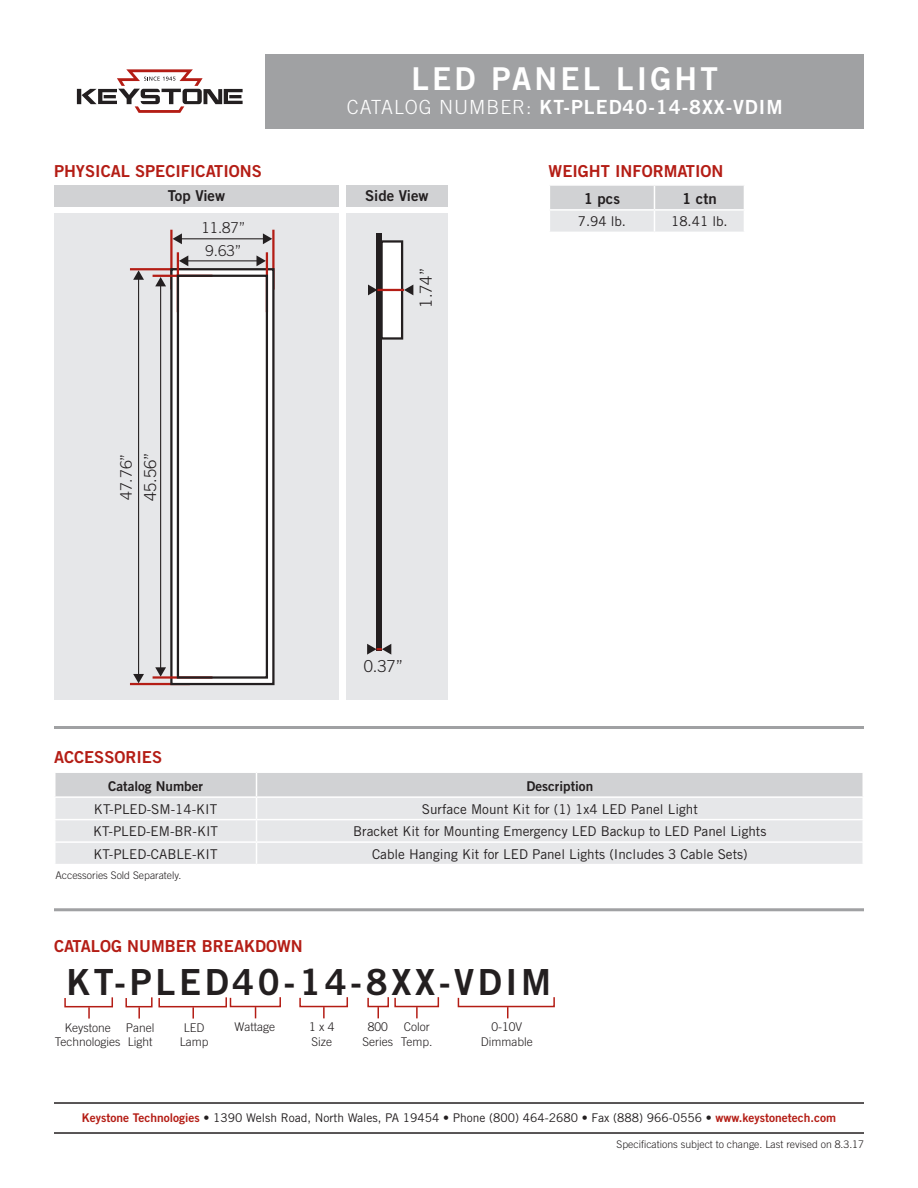
<style>
.page{position:relative;width:918px;height:1188px;background:#fff}
.page>*{position:absolute;margin:0;border:0;box-sizing:border-box;transform-origin:0 0}
.t1{font:36px "Trade Gothic Bold Two";letter-spacing:.1em;color:#231f20}
.t2{font:31.5px "Trade Gothic Bold Two";letter-spacing:.1em;color:#fff}
.t3{font:19.5px "Trade Gothic Bold Two";letter-spacing:.05em;color:#fff}
.t4{font:16.5px "Trade Gothic Bold Two";color:#b41d15}
.t5{font:300 16.5px "Trade Gothic";color:#231f20}
.t6{font:300 15.75px "Trade Gothic";color:#231f20}
.t7{font:15px "Trade Gothic Bold Two";color:#231f20}
.t8{font:300 15px "Trade Gothic";color:#231f20}
.t9{font:13.5px "Trade Gothic";color:#231f20}
.t10{font:13.5px "Trade Gothic Bold Two";color:#231f20}
.t11{font:12px "Trade Gothic";color:#231f20}
.t12{font:300 12px/14.4px "Trade Gothic";color:#231f20;text-align:center}
.t13{font:300 10.5px "Trade Gothic";color:#231f20}
.s1{font-family:"Trade Gothic";font-weight:300}
.s2{font-family:"Trade Gothic Bold Two";color:#b41d15}
.s3{font-family:"Trade Gothic Bold Two"}
</style>
<div class="page">
<hr style="left:54px;top:908px;width:810px;height:3px;background:#a0a1a3">
<hr style="left:54px;top:1132px;width:810px;height:2px;background:#231f20">
<hr style="left:54px;top:1102px;width:810px;height:2px;background:#231f20">
<div style="left:266px;top:54px;width:598px;height:74px;background:#a0a1a3"></div>
<svg style="left:77px;top:69px;width:166px;height:44px"></svg>
<svg style="left:64px;top:997px;width:49px;height:22px"></svg>
<svg style="left:457px;top:997px;width:98px;height:21px"></svg>
<svg style="left:125px;top:997px;width:156px;height:22px"></svg>
<svg style="left:299px;top:997px;width:49px;height:21px"></svg>
<svg style="left:367px;top:997px;width:73px;height:21px"></svg>
<div style="left:54px;top:185px;width:285px;height:22px;background:#d1d2d4"></div>
<div style="left:346px;top:185px;width:102px;height:22px;background:#d1d2d4"></div>
<div style="left:54px;top:214px;width:285px;height:486px;background:#e6e7e9"></div>
<div style="left:346px;top:214px;width:102px;height:486px;background:#e6e7e9"></div>
<hr style="left:130px;top:683px;width:60px;height:2px;background:#b41d15">
<hr style="left:170px;top:230px;width:3px;height:60px;background:#b41d15">
<hr style="left:272px;top:230px;width:3px;height:60px;background:#b41d15">
<hr style="left:130px;top:268px;width:60px;height:2px;background:#b41d15">
<div style="left:171px;top:269px;width:102px;height:415px;background:#fff"></div>
<div style="left:170px;top:268px;width:105px;height:417px;border:2px solid #231f20"></div>
<hr style="left:184px;top:260px;width:77px;height:1px;background:#231f20">
<svg style="left:257px;top:255px;width:9px;height:11px"></svg>
<svg style="left:179px;top:255px;width:9px;height:11px"></svg>
<hr style="left:178px;top:238px;width:91px;height:1px;background:#231f20">
<svg style="left:263px;top:233px;width:9px;height:11px"></svg>
<svg style="left:173px;top:233px;width:9px;height:11px"></svg>
<hr style="left:160px;top:279px;width:1px;height:393px;background:#231f20">
<svg style="left:155px;top:277px;width:11px;height:9px"></svg>
<svg style="left:155px;top:667px;width:11px;height:9px"></svg>
<hr style="left:138px;top:279px;width:1px;height:397px;background:#231f20">
<svg style="left:133px;top:270px;width:11px;height:10px"></svg>
<svg style="left:133px;top:674px;width:11px;height:9px"></svg>
<hr style="left:153px;top:275px;width:59px;height:2px;background:#b41d15">
<hr style="left:177px;top:252px;width:2px;height:60px;background:#b41d15">
<hr style="left:266px;top:252px;width:2px;height:60px;background:#b41d15">
<hr style="left:153px;top:676px;width:59px;height:3px;background:#b41d15">
<div style="left:177px;top:275px;width:91px;height:404px;border:2px solid #231f20"></div>
<div style="left:377px;top:233px;width:5px;height:417px;background:#231f20"></div>
<div style="left:382px;top:241px;width:20px;height:97px;background:#fff"></div>
<div style="left:380px;top:240px;width:23px;height:100px;border:2px solid #231f20"></div>
<svg style="left:368px;top:285px;width:9px;height:10px"></svg>
<svg style="left:404px;top:285px;width:9px;height:10px"></svg>
<hr style="left:377px;top:289px;width:27px;height:2px;background:#b41d15">
<svg style="left:367px;top:644px;width:24px;height:11px"></svg>
<svg style="left:55px;top:772px;width:808px;height:92px;background:#e2e3e5"></svg>
<hr style="left:862px;top:843px;width:2px;height:21px;background:#fff">
<hr style="left:54px;top:726px;width:810px;height:3px;background:#a0a1a3">
<svg style="left:550px;top:185px;width:194px;height:47px;background:#dddee0"></svg>
<p class="t4" style="left:54px;top:161px;width:209px">PHYSICAL SPECIFICATIONS</p>
<p class="t2" style="left:411px;top:60px;width:308px">LED PANEL LIGHT</p>
<p class="t3" style="left:347px;top:95px;width:437px"><span class="s1">CATALOG NUMBER:</span> KT-PLED40-14-8XX-VDIM</p>
<p class="t4" style="left:549px;top:161px;width:176px">WEIGHT INFORMATION</p>
<p class="t7" style="left:168px;top:187px;width:59px">Top View</p>
<p class="t7" style="left:365px;top:187px;width:65px">Side View</p>
<p class="t8" style="left:201px;top:219px;width:46px">11.87”</p>
<p class="t8" style="left:206px;top:242px;width:37px">9.63”</p>
<p class="t5" style="left:416px;top:308px;width:41px;rotate:-90deg">1.74”</p>
<p class="t6" style="left:117px;top:500px;width:48px;rotate:-90deg">47.76”</p>
<p class="t5" style="left:140px;top:501px;width:50px;rotate:-90deg">45.56”</p>
<p class="t5" style="left:364px;top:656px;width:41px">0.37”</p>
<p class="t7" style="left:584px;top:189px;width:38px">1 pcs</p>
<p class="t7" style="left:682px;top:189px;width:36px">1 ctn</p>
<p class="t9" style="left:578px;top:213px;width:50px">7.94 lb.</p>
<p class="t9" style="left:671px;top:213px;width:58px">18.41 lb.</p>
<p class="t4" style="left:54px;top:747px;width:110px">ACCESSORIES</p>
<p class="t10" style="left:108px;top:778px;width:96px">Catalog Number</p>
<p class="t10" style="left:526px;top:778px;width:68px">Description</p>
<p class="t9" style="left:94px;top:801px;width:125px">KT-PLED-SM-14-KIT</p>
<p class="t9" style="left:422px;top:801px;width:277px">Surface Mount Kit for (1) 1x4 LED Panel Light</p>
<p class="t9" style="left:93px;top:823px;width:126px">KT-PLED-EM-BR-KIT</p>
<p class="t9" style="left:353px;top:823px;width:415px">Bracket Kit for Mounting Emergency LED Backup to LED Panel Lights</p>
<p class="t9" style="left:94px;top:846px;width:126px">KT-PLED-CABLE-KIT</p>
<p class="t9" style="left:372px;top:846px;width:377px">Cable Hanging Kit for LED Panel Lights (Includes 3 Cable Sets)</p>
<p class="t13" style="left:56px;top:869px;width:127px">Accessories Sold Separately.</p>
<p class="t4" style="left:54px;top:936px;width:250px">CATALOG NUMBER BREAKDOWN</p>
<p class="t1" style="left:66px;top:960px;width:486px">KT-PLED40-14-8XX-VDIM</p>
<p class="t12" style="left:55px;top:1020px;width:67px">Keystone<br>Technologies</p>
<p class="t12" style="left:235px;top:1020px;width:42px">Wattage</p>
<p class="t12" style="left:401px;top:1020px;width:33px;text-align:left">Color<br>Temp.</p>
<p class="t12" style="left:309px;top:1020px;width:27px">1 x 4</p>
<p class="t12" style="left:312px;top:1034px;width:22px">Size</p>
<p class="t12" style="left:368px;top:1020px;width:22px">800</p>
<p class="t12" style="left:363px;top:1034px;width:32px">Series</p>
<p class="t12" style="left:491px;top:1020px;width:32px">0-10V</p>
<p class="t12" style="left:481px;top:1034px;width:53px">Dimmable</p>
<p class="t12" style="left:126px;top:1020px;width:30px">Panel</p>
<p class="t12" style="left:128px;top:1034px;width:26px">Light</p>
<p class="t12" style="left:184px;top:1020px;width:22px">LED</p>
<p class="t12" style="left:180px;top:1034px;width:30px">Lamp</p>
<p class="t11" style="left:82px;top:1111px;width:756px"><span class="s2">Keystone Technologies</span> <span class="s3">•</span> 1390 Welsh Road, North Wales, PA 19454 <span class="s3">•</span> Phone (800) 464-2680 <span class="s3">•</span> Fax (888) 966-0556 • <span class="s2">www.keystonetech.com</span></p>
<p class="t13" style="left:617px;top:1138px;width:249px">Specifications subject to change. Last revised on 8.3.17</p>
</div>
